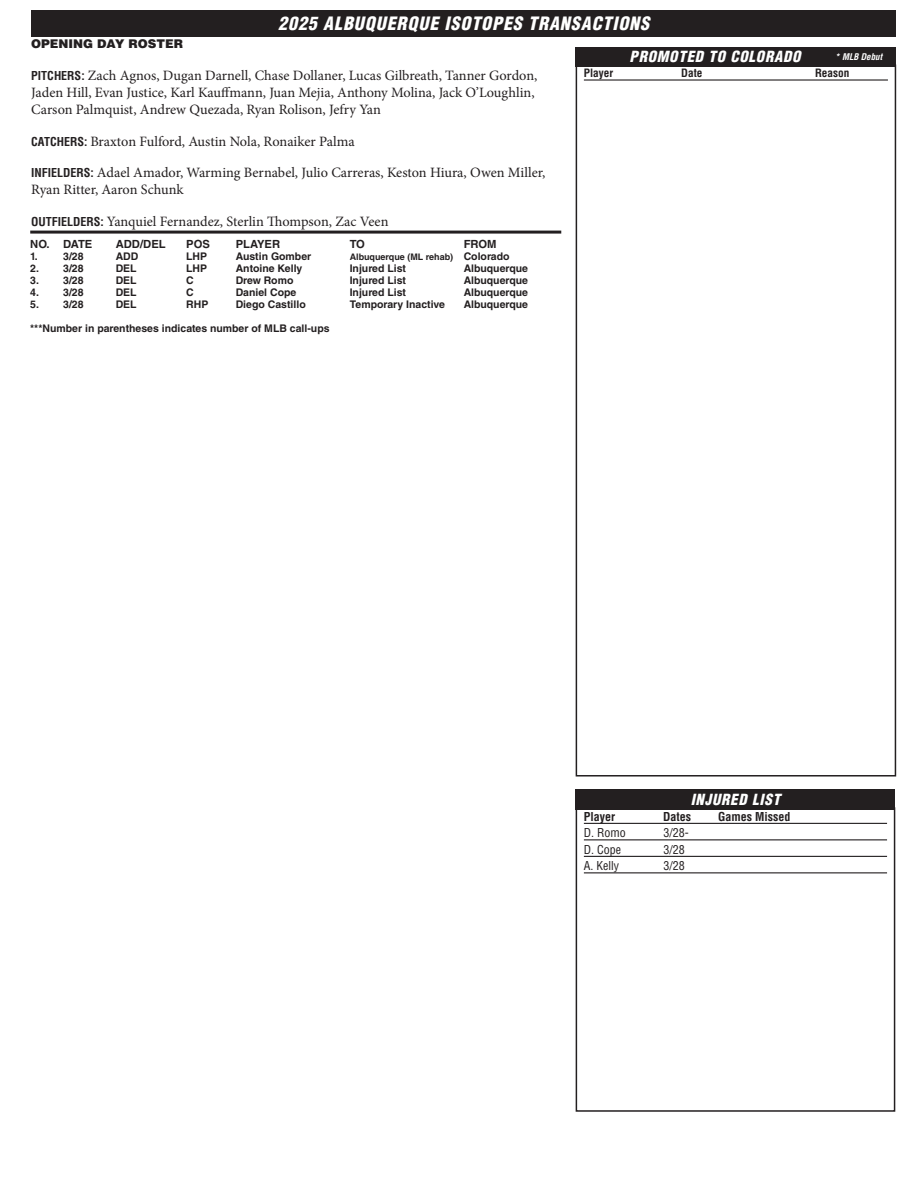
<style>
.page{position:relative;width:918px;height:1188px;background:#fff}
.page>*{position:absolute;margin:0;border:0;box-sizing:border-box;transform-origin:0 0}
.t1{font:italic 900 condensed 18px "Helvetica LT Std";letter-spacing:.05em;color:#fff}
.t2{font:italic 900 condensed 15px "Helvetica LT Std";letter-spacing:.05em;color:#fff}
.t3{font:14.25px/17.1px "Minion Pro";letter-spacing:-.005em;color:#231f20}
.t4{font:condensed 12px "Helvetica LT Std";color:#231f20}
.t5{font:700 condensed 12px "Helvetica LT Std";color:#231f20}
.t6{font:900 12px "Helvetica LT Std";color:#231f20}
.t7{font:700 11.25px "Helvetica LT Std";color:#231f20}
.t8{font:700 condensed 11.25px "Helvetica LT Std";color:#231f20}
.t9{font:700 10.5px "Helvetica LT Std";color:#231f20}
.t10{font:700 9px "Helvetica LT Std";color:#231f20}
.t11{font:italic 700 condensed 9px "Helvetica LT Std";color:#fff}
.s1{font-family:"Helvetica LT Std";font-weight:700;font-stretch:condensed;font-size:12px}
.s2{font-size:10.5px}
</style>
<div class="page">
<div style="left:31px;top:10px;width:865px;height:27px;background:#231f20"></div>
<hr style="left:584px;top:79px;width:304px;height:2px;background:#231f20">
<div style="left:576px;top:64px;width:320px;height:713px;border:2px solid #231f20"></div>
<div style="left:576px;top:47px;width:320px;height:19px;background:#231f20"></div>
<hr style="left:584px;top:823px;width:303px;height:1px;background:#231f20">
<hr style="left:584px;top:839px;width:303px;height:1px;background:#231f20">
<hr style="left:584px;top:856px;width:303px;height:1px;background:#231f20">
<hr style="left:584px;top:872px;width:303px;height:1px;background:#231f20">
<div style="left:576px;top:807px;width:319px;height:305px;border:2px solid #231f20"></div>
<div style="left:576px;top:789px;width:319px;height:21px;background:#231f20"></div>
<hr style="left:30px;top:231px;width:531px;height:3px;background:#231f20">
<p class="t1" style="left:278px;top:12px;width:372px">2025 ALBUQUERQUE ISOTOPES TRANSACTIONS</p>
<p class="t6" style="left:31px;top:36px;width:153px">OPENING DAY ROSTER</p>
<p class="t3" style="left:31px;top:67px;width:508px"><span class="s1">PITCHERS:</span> Zach Agnos, Dugan Darnell, Chase Dollaner, Lucas Gilbreath, Tanner Gordon,<br>Jaden Hill, Evan Justice, Karl Kauffmann, Juan Mejia, Anthony Molina, Jack O’Loughlin,<br>Carson Palmquist, Andrew Quezada, Ryan Rolison, Jefry Yan</p>
<p class="t3" style="left:31px;top:133px;width:325px"><span class="s1">CATCHERS:</span> Braxton Fulford, Austin Nola, Ronaiker Palma</p>
<p class="t3" style="left:31px;top:164px;width:516px"><span class="s1">INFIELDERS:</span> Adael Amador, Warming Bernabel, Julio Carreras, Keston Hiura, Owen Miller,<br>Ryan Ritter, Aaron Schunk</p>
<p class="t3" style="left:31px;top:213px;width:359px"><span class="s1">OUTFIELDERS:</span> Yanquiel Fernandez, Sterlin Thompson, Zac Veen</p>
<p class="t7" style="left:30px;top:237px;width:64px">NO. DATE</p>
<p class="t7" style="left:116px;top:237px;width:51px">ADD/DEL</p>
<p class="t7" style="left:186px;top:237px;width:25px">POS</p>
<p class="t7" style="left:236px;top:237px;width:46px">PLAYER</p>
<p class="t7" style="left:350px;top:237px;width:17px">TO</p>
<p class="t7" style="left:464px;top:237px;width:34px">FROM</p>
<p class="t9" style="left:30px;top:250px;width:9px">1.</p>
<p class="t9" style="left:63px;top:250px;width:22px">3/28</p>
<p class="t9" style="left:116px;top:250px;width:24px">ADD</p>
<p class="t9" style="left:186px;top:250px;width:22px">LHP</p>
<p class="t9" style="left:236px;top:250px;width:77px">Austin Gomber</p>
<p class="t10" style="left:350px;top:251px;width:161px">Albuquerque (ML rehab) <span class="s2">Colorado</span></p>
<p class="t9" style="left:30px;top:262px;width:55px">2. 3/28</p>
<p class="t9" style="left:116px;top:262px;width:22px">DEL</p>
<p class="t9" style="left:186px;top:262px;width:22px">LHP</p>
<p class="t9" style="left:236px;top:262px;width:68px">Antoine Kelly</p>
<p class="t9" style="left:350px;top:262px;width:58px">Injured List</p>
<p class="t9" style="left:464px;top:262px;width:66px">Albuquerque</p>
<p class="t9" style="left:30px;top:274px;width:55px">3. 3/28</p>
<p class="t9" style="left:116px;top:274px;width:22px">DEL</p>
<p class="t9" style="left:186px;top:274px;width:9px">C</p>
<p class="t9" style="left:236px;top:274px;width:59px">Drew Romo</p>
<p class="t9" style="left:350px;top:274px;width:58px">Injured List</p>
<p class="t9" style="left:464px;top:274px;width:66px">Albuquerque</p>
<p class="t9" style="left:30px;top:286px;width:55px">4. 3/28</p>
<p class="t9" style="left:116px;top:286px;width:22px">DEL</p>
<p class="t9" style="left:186px;top:286px;width:9px">C</p>
<p class="t9" style="left:236px;top:286px;width:62px">Daniel Cope</p>
<p class="t9" style="left:350px;top:286px;width:58px">Injured List</p>
<p class="t9" style="left:464px;top:286px;width:66px">Albuquerque</p>
<p class="t9" style="left:30px;top:298px;width:55px">5. 3/28</p>
<p class="t9" style="left:116px;top:298px;width:22px">DEL</p>
<p class="t9" style="left:186px;top:298px;width:24px">RHP</p>
<p class="t9" style="left:236px;top:298px;width:72px">Diego Castillo</p>
<p class="t9" style="left:350px;top:298px;width:97px">Temporary Inactive</p>
<p class="t9" style="left:464px;top:298px;width:66px">Albuquerque</p>
<p class="t9" style="left:30px;top:322px;width:301px">***Number in parentheses indicates number of MLB call-ups</p>
<p class="t2" style="left:630px;top:47px;width:173px">PROMOTED TO COLORADO</p>
<p class="t11" style="left:835px;top:51px;width:49px">* MLB Debut</p>
<p class="t8" style="left:584px;top:66px;width:31px">Player</p>
<p class="t8" style="left:681px;top:66px;width:23px">Date</p>
<p class="t8" style="left:815px;top:66px;width:36px">Reason</p>
<p class="t2" style="left:691px;top:790px;width:91px">INJURED LIST</p>
<p class="t5" style="left:584px;top:809px;width:33px">Player</p>
<p class="t5" style="left:663px;top:809px;width:29px">Dates</p>
<p class="t5" style="left:718px;top:809px;width:74px">Games Missed</p>
<p class="t4" style="left:584px;top:825px;width:43px">D. Romo</p>
<p class="t4" style="left:663px;top:825px;width:27px">3/28-</p>
<p class="t4" style="left:584px;top:842px;width:39px">D. Cope</p>
<p class="t4" style="left:663px;top:842px;width:23px">3/28</p>
<p class="t4" style="left:584px;top:858px;width:37px">A. Kelly</p>
<p class="t4" style="left:663px;top:858px;width:23px">3/28</p>
</div>
